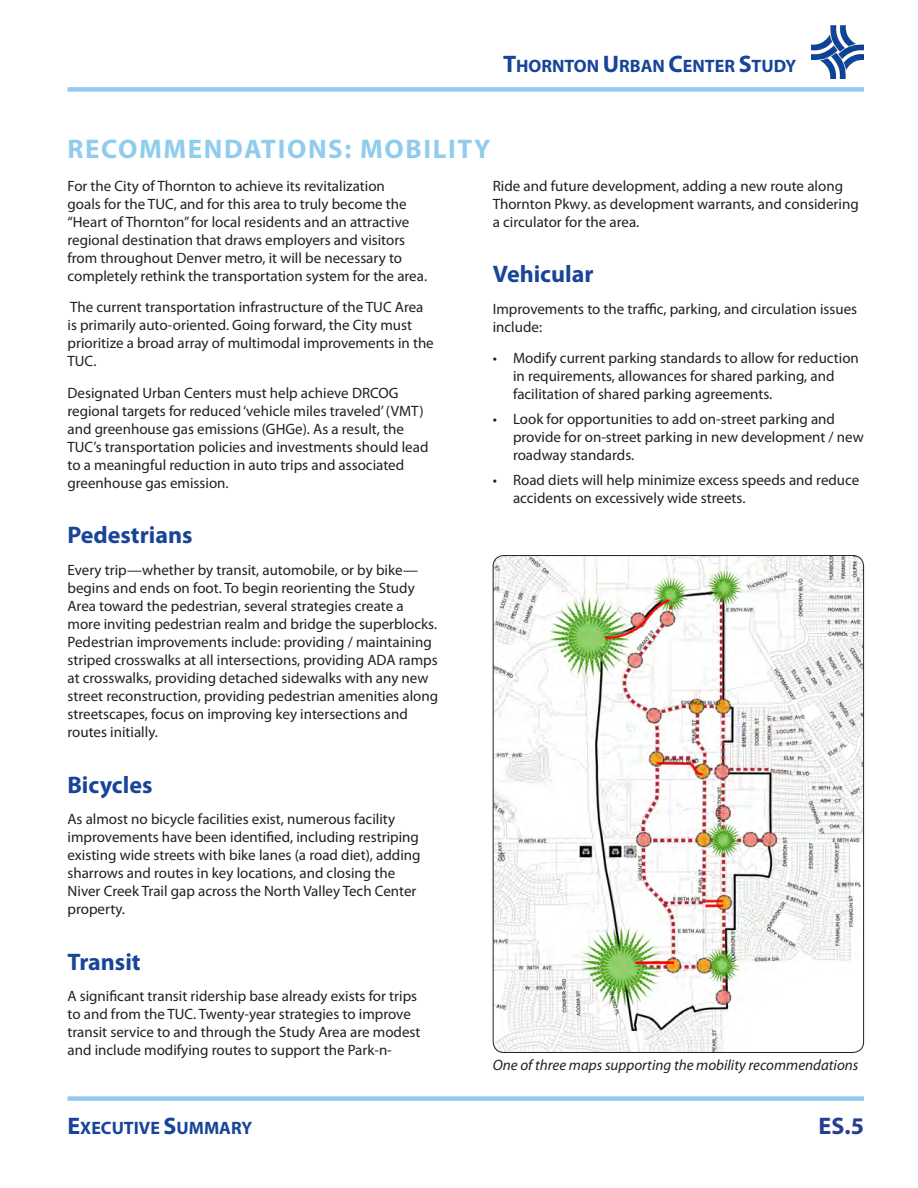
<style>
.page{position:relative;width:918px;height:1188px;background:#fff}
.page>*{position:absolute;margin:0;border:0;box-sizing:border-box;transform-origin:0 0}
.Heading_2{font:700 27px "Myriad Pro";letter-spacing:.06em;color:#90ccee}
.Heading_3{font:700 24px "Myriad Pro";color:#184597}
.t1{font:700 24px "Myriad Pro";color:#253f8e}
.t2{font:700 18px "Myriad Pro";color:#184597}
.Body_Text{font:15px/18px "Myriad Pro";color:#231f20}
.Bullet_1{font:15px/18px "Myriad Pro";color:#231f20}
.Photo_Caption{font:italic 15px "Myriad Pro";color:#231f20}
.s1{font-size:24px}
</style>
<div class="page">
<img style="left:811px;top:26px;width:53px;height:53px">
<div style="left:68px;top:87px;width:796px;height:5px;background:#90ccee"></div>
<div style="left:68px;top:1096px;width:796px;height:5px;background:#90ccee"></div>
<img style="left:493px;top:556px;width:371px;height:496px">
<p class="t2" style="left:503px;top:54px;width:295px"><span class="s1">T</span>HORNTON <span class="s1">U</span>RBAN <span class="s1">C</span>ENTER <span class="s1">S</span>TUDY</p>
<p class="Heading_2" style="left:68px;top:132px;width:424px">RECOMMENDATIONS: MOBILITY</p>
<p class="Body_Text" style="left:68px;top:176px;width:361px">For the City of Thornton to achieve its revitalization<br>goals for the TUC, and for this area to truly become the “Heart of Thornton” for local residents and an attractive regional destination that draws employers and visitors from throughout Denver metro, it will be necessary to completely rethink the transportation system for the area.</p>
<p class="Body_Text" style="left:68px;top:298px;width:368px">The current transportation infrastructure of the TUC Area is primarily auto-oriented. Going forward, the City must prioritize a broad array of multimodal improvements in the TUC.</p>
<p class="Body_Text" style="left:68px;top:383px;width:363px">Designated Urban Centers must help achieve DRCOG regional targets for reduced ‘vehicle miles traveled’ (VMT) and greenhouse gas emissions (GHGe). As a result, the TUC’s transportation policies and investments should lead to a meaningful reduction in auto trips and associated greenhouse gas emission.</p>
<p class="Heading_3" style="left:68px;top:520px;width:127px">Pedestrians</p>
<p class="Body_Text" style="left:68px;top:561px;width:372px">Every trip—whether by transit, automobile, or by bike— begins and ends on foot. To begin reorienting the Study Area toward the pedestrian, several strategies create a more inviting pedestrian realm and bridge the superblocks.<br>Pedestrian improvements include: providing / maintaining striped crosswalks at all intersections, providing ADA ramps at crosswalks, providing detached sidewalks with any new street reconstruction, providing pedestrian amenities along streetscapes, focus on improving key intersections and routes initially.</p>
<p class="Heading_3" style="left:68px;top:769px;width:86px">Bicycles</p>
<p class="Body_Text" style="left:68px;top:810px;width:355px">As almost no bicycle facilities exist, numerous facility improvements have been identified, including restriping existing wide streets with bike lanes (a road diet), adding sharrows and routes in key locations, and closing the Niver Creek Trail gap across the North Valley Tech Center property.</p>
<p class="Heading_3" style="left:68px;top:946px;width:75px">Transit</p>
<p class="Body_Text" style="left:68px;top:987px;width:355px">A significant transit ridership base already exists for trips to and from the TUC. Twenty-year strategies to improve transit service to and through the Study Area are modest and include modifying routes to support the Park-n-</p>
<p class="Body_Text" style="left:493px;top:176px;width:368px">Ride and future development, adding a new route along<br>Thornton Pkwy. as development warrants, and considering a circulator for the area.</p>
<p class="Heading_3" style="left:493px;top:259px;width:102px">Vehicular</p>
<p class="Body_Text" style="left:493px;top:300px;width:366px">Improvements to the traffic, parking, and circulation issues include:</p>
<p class="Bullet_1" style="left:513px;top:349px;width:347px;text-indent:-20px">• Modify current parking standards to allow for reduction in requirements, allowances for shared parking, and facilitation of shared parking agreements.</p>
<p class="Bullet_1" style="left:513px;top:410px;width:352px;text-indent:-20px">• Look for opportunities to add on-street parking and provide for on-street parking in new development / new roadway standards.</p>
<p class="Bullet_1" style="left:513px;top:471px;width:348px;text-indent:-20px">• Road diets will help minimize excess speeds and reduce accidents on excessively wide streets.</p>
<p class="Photo_Caption" style="left:493px;top:1056px;width:367px">One of three maps supporting the mobility recommendations</p>
<p class="t2" style="left:68px;top:1116px;width:186px"><span class="s1">E</span>XECUTIVE <span class="s1">S</span>UMMARY</p>
<h2 class="t1" style="left:819px;top:1110px;width:47px">ES.5</h2>
</div>
